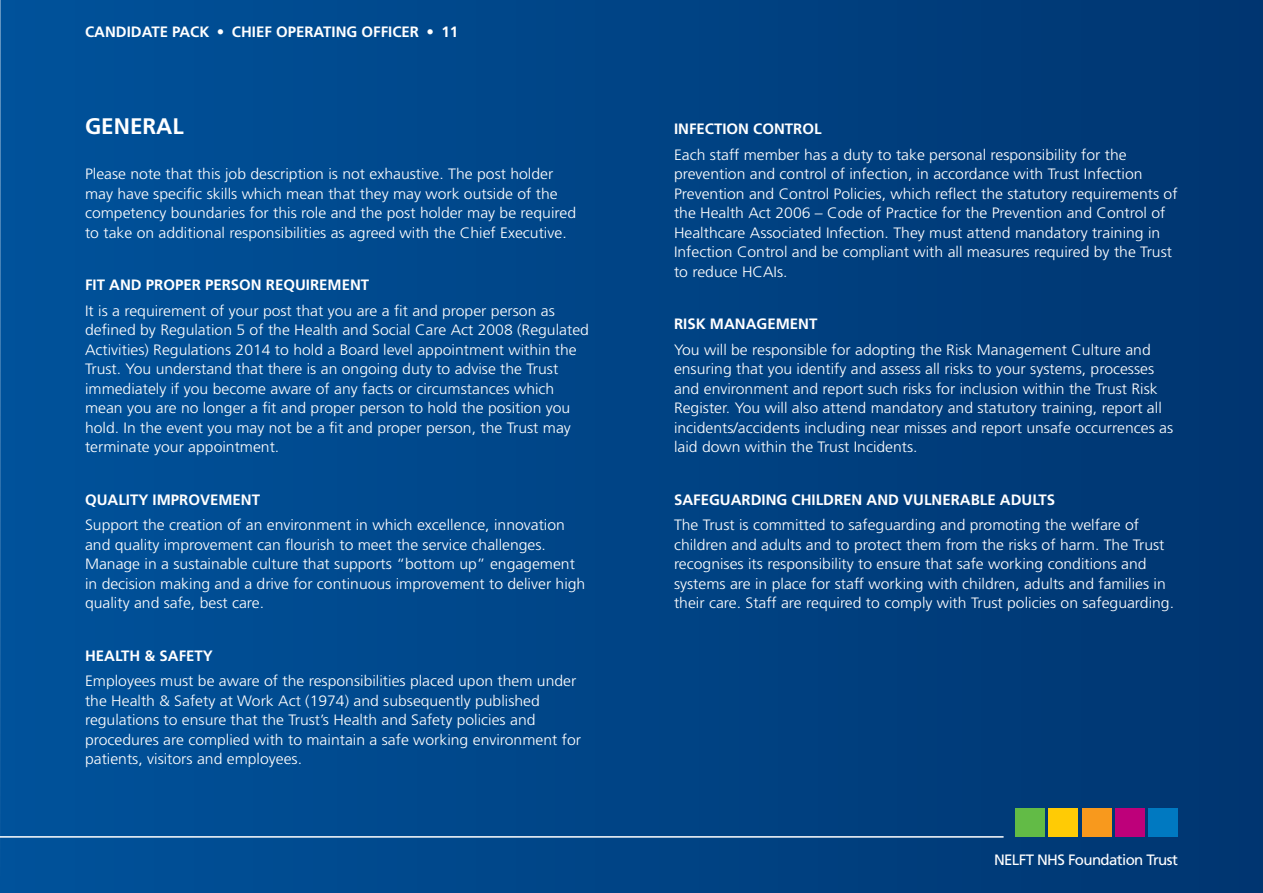
<style>
.page{position:relative;width:1263px;height:893px;background:#fff}
.page>*{position:absolute;margin:0;border:0;box-sizing:border-box;transform-origin:0 0}
.t1{font:700 22.5px "Frutiger LT Std";color:#fff}
.t2{font:300 15px/19.5px "Frutiger LT Std";color:#fff;scale:1.05 1}
.t3{font:700 15px "Frutiger LT Std";color:#fff}
.t4{font:15px "Frutiger LT Std";letter-spacing:-.04em;color:#fff}
</style>
<div class="page">
<div style="left:0;top:0;width:1263px;height:893px;background:linear-gradient(to right,#00529b,#003570)"></div>
<div style="left:1015px;top:808px;width:30px;height:29px;background:#62bb46"></div>
<div style="left:1049px;top:808px;width:29px;height:29px;background:#ffcb05"></div>
<div style="left:1082px;top:808px;width:29px;height:29px;background:#f8991d"></div>
<div style="left:1115px;top:808px;width:30px;height:29px;background:#be007a"></div>
<div style="left:1148px;top:808px;width:30px;height:29px;background:#0079c1"></div>
<hr style="left:0;top:836px;width:1003px;height:2px;background:#fff">
<p class="t3" style="left:85px;top:23px;width:375px">CANDIDATE PACK • CHIEF OPERATING OFFICER • 11</p>
<h1 class="t1" style="left:85px;top:113px;width:100px">GENERAL</h1>
<p class="t2" style="left:85px;top:164px;width:469px">Please note that this job description is not exhaustive. The post holder may have specific skills which mean that they may work outside of the competency boundaries for this role and the post holder may be required to take on additional responsibilities as agreed with the Chief Executive.</p>
<p class="t3" style="left:85px;top:276px;width:286px">FIT AND PROPER PERSON REQUIREMENT</p>
<p class="t2" style="left:85px;top:301px;width:481px">It is a requirement of your post that you are a fit and proper person as defined by Regulation 5 of the Health and Social Care Act 2008 (Regulated Activities) Regulations 2014 to hold a Board level appointment within the Trust. You understand that there is an ongoing duty to advise the Trust immediately if you become aware of any facts or circumstances which mean you are no longer a fit and proper person to hold the position you hold. In the event you may not be a fit and proper person, the Trust may terminate your appointment.</p>
<p class="t3" style="left:85px;top:490px;width:177px">QUALITY IMPROVEMENT</p>
<p class="t2" style="left:85px;top:515px;width:478px">Support the creation of an environment in which excellence, innovation and quality improvement can flourish to meet the service challenges.<br>Manage in a sustainable culture that supports “bottom up” engagement in decision making and a drive for continuous improvement to deliver high quality and safe, best care.</p>
<p class="t3" style="left:85px;top:646px;width:129px">HEALTH &amp; SAFETY</p>
<p class="t2" style="left:85px;top:671px;width:474px">Employees must be aware of the responsibilities placed upon them under the Health &amp; Safety at Work Act (1974) and subsequently published regulations to ensure that the Trust’s Health and Safety policies and procedures are complied with to maintain a safe working environment for patients, visitors and employees.</p>
<p class="t3" style="left:674px;top:120px;width:149px">INFECTION CONTROL</p>
<p class="t2" style="left:674px;top:145px;width:481px">Each staff member has a duty to take personal responsibility for the prevention and control of infection, in accordance with Trust Infection Prevention and Control Policies, which reflect the statutory requirements of the Health Act 2006 – Code of Practice for the Prevention and Control of Healthcare Associated Infection. They must attend mandatory training in Infection Control and be compliant with all measures required by the Trust to reduce HCAIs.</p>
<p class="t3" style="left:674px;top:315px;width:145px">RISK MANAGEMENT</p>
<p class="t2" style="left:674px;top:340px;width:477px">You will be responsible for adopting the Risk Management Culture and ensuring that you identify and assess all risks to your systems, processes and environment and report such risks for inclusion within the Trust Risk Register. You will also attend mandatory and statutory training, report all incidents/accidents including near misses and report unsafe occurrences as laid down within the Trust Incidents.</p>
<p class="t3" style="left:674px;top:490px;width:383px">SAFEGUARDING CHILDREN AND VULNERABLE ADULTS</p>
<p class="t2" style="left:674px;top:515px;width:478px">The Trust is committed to safeguarding and promoting the welfare of children and adults and to protect them from the risks of harm. The Trust recognises its responsibility to ensure that safe working conditions and systems are in place for staff working with children, adults and families in their care. Staff are required to comply with Trust policies on safeguarding.</p>
<p class="t4" style="left:994px;top:851px;width:185px">NELFT NHS Foundation Trust</p>
</div>
